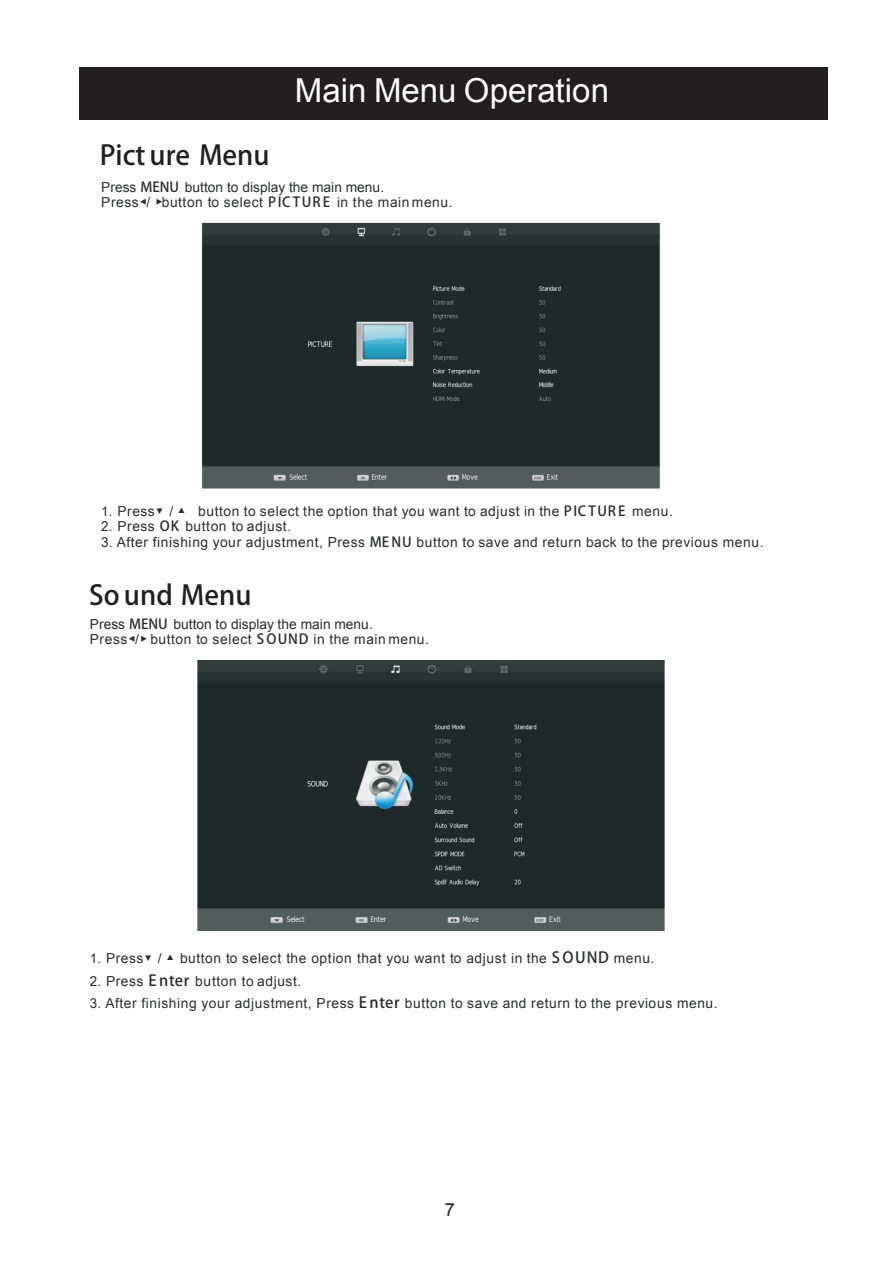
<style>
.page{position:relative;width:893px;height:1263px;background:#fff}
.page>*{position:absolute;margin:0;border:0;box-sizing:border-box;transform-origin:0 0}
.t1{font:33px "Arial";color:#fff}
.t2{font:700 27px "Arial";color:#231f20}
.t3{font:18px "Arial";color:#231f20}
.t4{font:13.8px "Arial";letter-spacing:.04em;color:#2c2d2d}
.t5{font:13.8px/15.6px "Arial";color:#2c2d2d}
.s1{font-weight:700}
.s2{font-family:"Arial Unicode MS"}
.s3{font-weight:700;font-size:15.3px}
</style>
<div class="page">
<div style="left:80px;top:67px;width:748px;height:53px;background:#231f20"></div>
<img style="left:201px;top:222px;width:460px;height:267px">
<img style="left:197px;top:660px;width:468px;height:271px">
<h1 class="t1" style="left:295px;top:69px;width:316px">Main Menu Operation</h1>
<h2 class="t2" style="left:100px;top:139px;width:171px">Pict ure Menu</h2>
<p class="t5" style="left:101px;top:179px;width:353px">Press <span class="s1">MENU</span> button to display the main menu<span class="s2">.<br></span>Press<span class="s2">◀/ ▶</span>button to select <span class="s1">PICTUR E</span> in the main menu<span class="s2">.</span></p>
<p class="t4" style="left:101px;top:502px;width:573px"><span class="s2">1.</span> Press<span class="s2">▼ / ▲</span> button to select the option that you want to adjust in the <span class="s1">PICTUR E</span> menu<span class="s2">.</span></p>
<p class="t4" style="left:101px;top:517px;width:191px"><span class="s2">2.</span> Press <span class="s1">OK</span> button to adjust<span class="s2">.</span></p>
<p class="t4" style="left:101px;top:533px;width:664px"><span class="s2">3.</span> After finishing your adjustment<span class="s2">,</span> Press <span class="s1">ME NU</span> button to save and return back to the previous menu<span class="s2">.</span></p>
<h2 class="t2" style="left:89px;top:578px;width:164px">So und Menu</h2>
<p class="t5" style="left:90px;top:616px;width:341px">Press <span class="s1">MENU</span> button to display the main menu<span class="s2">.<br></span>Press<span class="s2">◀/▶</span> button to select <span class="s1">S OUND</span> in the main menu<span class="s2">.</span></p>
<p class="t4" style="left:90px;top:949px;width:566px"><span class="s2">1.</span> Press<span class="s2">▼ / ▲</span> button to select the option that you want to adjust in the <span class="s3">S OUND</span> menu<span class="s2">.</span></p>
<p class="t4" style="left:90px;top:972px;width:213px"><span class="s2">2.</span> Press <span class="s3">E nter</span> button to adjust<span class="s2">.</span></p>
<p class="t4" style="left:90px;top:994px;width:629px"><span class="s2">3.</span> After finishing your adjustment<span class="s2">,</span> Press <span class="s3">E nter</span> button to save and return to the previous menu<span class="s2">.</span></p>
<h3 class="t3" style="left:445px;top:1198px;width:12px">7</h3>
</div>
